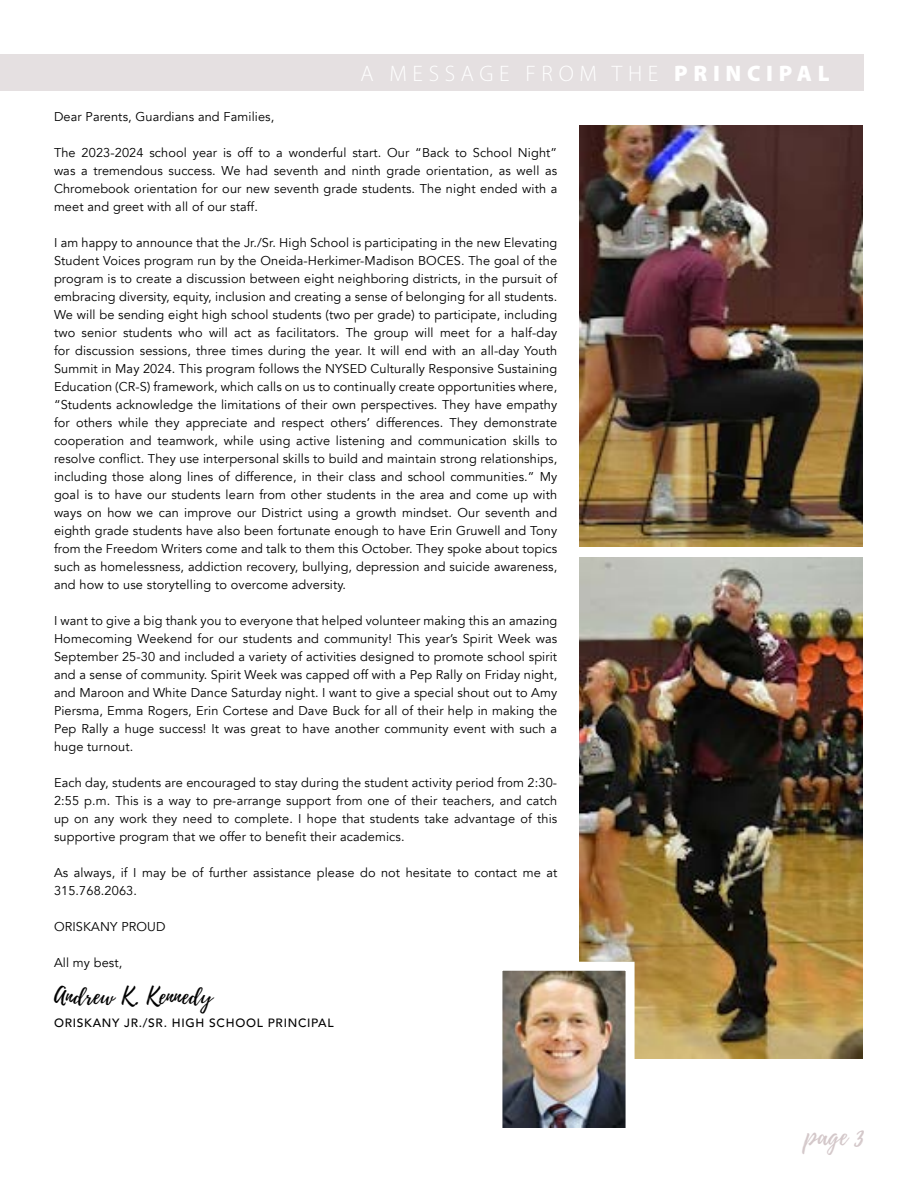
<style>
.page{position:relative;width:918px;height:1188px;background:#fff}
.page>*{position:absolute;margin:0;border:0;box-sizing:border-box;transform-origin:0 0}
.t1{font:25.5px "Playlist Script";color:#d4c8ca}
.t2{font:300 22.5px "Myriad Pro";letter-spacing:.25em;color:#fff}
.t3{font:22.5px "Playlist Script";letter-spacing:.01em;color:#000}
.t4{font:12.75px/18px "Avenir";letter-spacing:.01em;color:#000;text-align:justify}
.t5{font:500 12px "Avenir";letter-spacing:.06em;color:#000}
.s1{font-weight:900}
</style>
<div class="page">
<div style="left:0;top:54px;width:864px;height:37px;background:#e5e0e1"></div>
<img style="left:579px;top:126px;width:283px;height:421px">
<img style="left:579px;top:557px;width:283px;height:502px">
<img style="left:502px;top:957px;width:137px;height:171px">
<h2 class="t2" style="left:360px;top:61px;width:471px">A MESSAGE FROM THE <span class="s1">PRINCIPAL</span></h2>
<p class="t4" style="left:54px;top:108px;width:222px">Dear Parents, Guardians and Families,</p>
<p class="t4" style="left:54px;top:144px;width:505px">The 2023-2024 school year is off to a wonderful start. Our “Back to School Night” was a tremendous success. We had seventh and ninth grade orientation, as well as Chromebook orientation for our new seventh grade students. The night ended with a meet and greet with all of our staff.</p>
<p class="t4" style="left:54px;top:234px;width:505px">I am happy to announce that the Jr./Sr. High School is participating in the new Elevating Student Voices program run by the Oneida-Herkimer-Madison BOCES. The goal of the program is to create a discussion between eight neighboring districts, in the pursuit of embracing diversity, equity, inclusion and creating a sense of belonging for all students.<br>We will be sending eight high school students (two per grade) to participate, including two senior students who will act as facilitators. The group will meet for a half-day for discussion sessions, three times during the year. It will end with an all-day Youth Summit in May 2024. This program follows the NYSED Culturally Responsive Sustaining Education (CR-S) framework, which calls on us to continually create opportunities where, “Students acknowledge the limitations of their own perspectives. They have empathy for others while they appreciate and respect others’ differences. They demonstrate cooperation and teamwork, while using active listening and communication skills to resolve conflict. They use interpersonal skills to build and maintain strong relationships, including those along lines of difference, in their class and school communities.” My goal is to have our students learn from other students in the area and come up with ways on how we can improve our District using a growth mindset. Our seventh and eighth grade students have also been fortunate enough to have Erin Gruwell and Tony from the Freedom Writers come and talk to them this October. They spoke about topics such as homelessness, addiction recovery, bullying, depression and suicide awareness, and how to use storytelling to overcome adversity.</p>
<p class="t4" style="left:54px;top:612px;width:505px">I want to give a big thank you to everyone that helped volunteer making this an amazing Homecoming Weekend for our students and community! This year’s Spirit Week was September 25-30 and included a variety of activities designed to promote school spirit and a sense of community. Spirit Week was capped off with a Pep Rally on Friday night, and Maroon and White Dance Saturday night. I want to give a special shout out to Amy Piersma, Emma Rogers, Erin Cortese and Dave Buck for all of their help in making the Pep Rally a huge success! It was great to have another community event with such a huge turnout.</p>
<p class="t4" style="left:54px;top:774px;width:505px">Each day, students are encouraged to stay during the student activity period from 2:30- 2:55 p.m. This is a way to pre-arrange support from one of their teachers, and catch up on any work they need to complete. I hope that students take advantage of this supportive program that we offer to benefit their academics.</p>
<p class="t4" style="left:54px;top:864px;width:505px">As always, if I may be of further assistance please do not hesitate to contact me at<br>315.768.2063.</p>
<p class="t4" style="left:54px;top:918px;width:113px">ORISKANY PROUD</p>
<p class="t4" style="left:54px;top:954px;width:70px">All my best,</p>
<h2 class="t3" style="left:54px;top:980px;width:160px">Andrew K. Kennedy</h2>
<p class="t5" style="left:54px;top:1012px;width:281px">ORISKANY JR./SR. HIGH SCHOOL PRINCIPAL</p>
<h1 class="t1" style="left:805px;top:1118px;width:61px">page 3</h1>
</div>
